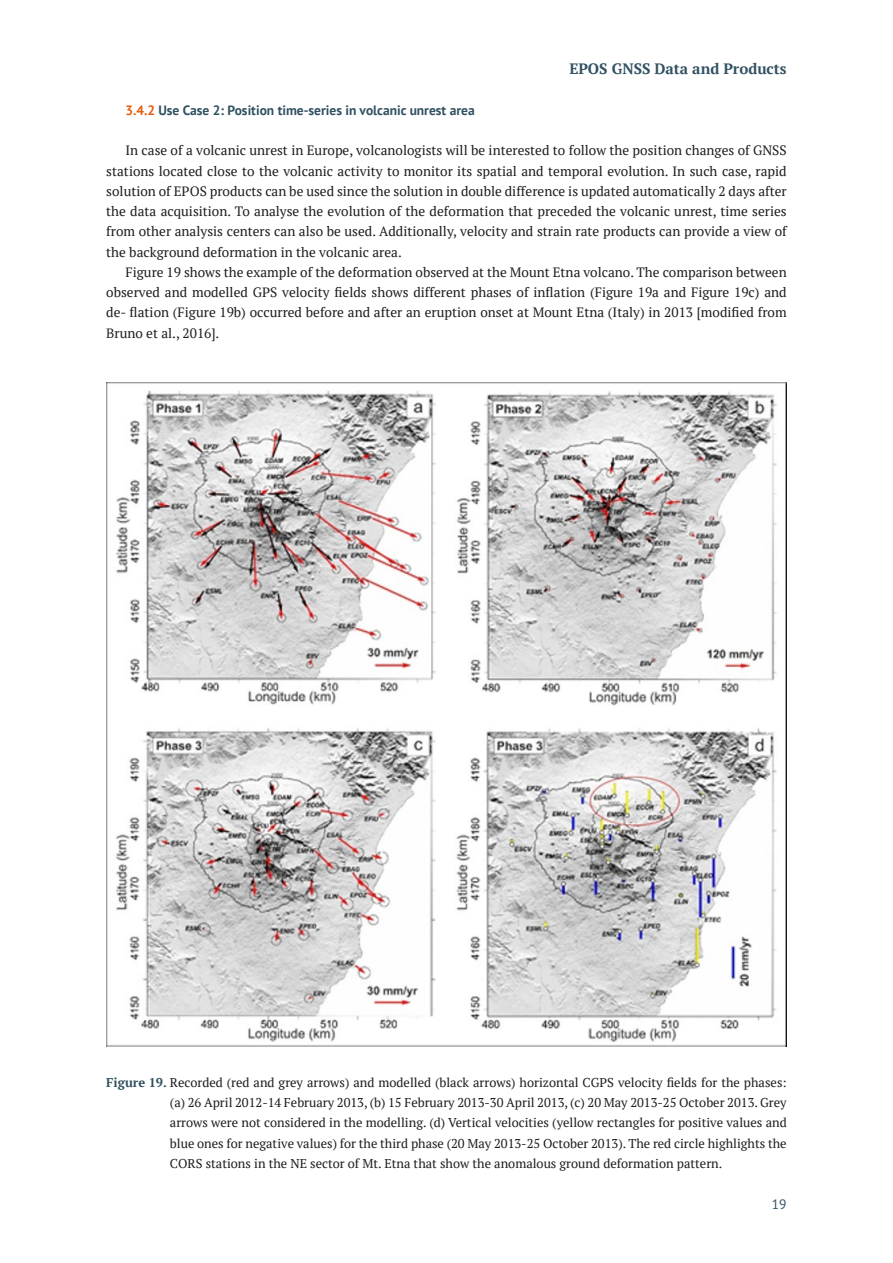
<style>
.page{position:relative;width:893px;height:1263px;background:#fff}
.page>*{position:absolute;margin:0;border:0;box-sizing:border-box;transform-origin:0 0}
.t1{font:700 15px "PT Serif";color:#315161}
.t2{font:13.5px/20.2px "PT Serif";color:#1d1d1b;text-align:justify}
.t3{font:700 13.5px "PT Sans";color:#315161}
.t4{font:13.5px "PT Sans";color:#315161}
.t5{font:12.75px/20.2px "PT Serif";color:#1d1d1b;text-align:justify}
.s1{color:#e85d0d}
.s2{font-weight:700;color:#315161}
</style>
<div class="page">
<img style="left:106px;top:383px;width:681px;height:663px">
<p class="t1" style="left:569px;top:59px;width:219px">EPOS GNSS Data and Products</p>
<p class="t3" style="left:125px;top:101px;width:351px"><span class="s1">3.4.2</span> Use Case 2: Position time-series in volcanic unrest area</p>
<p class="t2" style="left:106px;top:140px;width:682px;text-indent:19px">In case of a volcanic unrest in Europe, volcanologists will be interested to follow the position changes of GNSS stations located close to the volcanic activity to monitor its spatial and temporal evolution. In such case, rapid solution of EPOS products can be used since the solution in double difference is updated automatically 2 days after the data acquisition. To analyse the evolution of the deformation that preceded the volcanic unrest, time series from other analysis centers can also be used. Additionally, velocity and strain rate products can provide a view of the background deformation in the volcanic area.</p>
<p class="t2" style="left:106px;top:262px;width:682px;text-indent:19px">Figure 19 shows the example of the deformation observed at the Mount Etna volcano. The comparison between observed and modelled GPS velocity fields shows different phases of inflation (Figure 19a and Figure 19c) and de- flation (Figure 19b) occurred before and after an eruption onset at Mount Etna (Italy) in 2013 [modified from Bruno et al., 2016].</p>
<p class="t5" style="left:170px;top:1072px;width:618px;text-indent:-64px"><span class="s2">Figure 19.</span> Recorded (red and grey arrows) and modelled (black arrows) horizontal CGPS velocity fields for the phases: (a) 26 April 2012‑14 February 2013, (b) 15 February 2013‑30 April 2013, (c) 20 May 2013‑25 October 2013. Grey arrows were not considered in the modelling. (d) Vertical velocities (yellow rectangles for positive values and blue ones for negative values) for the third phase (20 May 2013‑25 October 2013). The red circle highlights the CORS stations in the NE sector of Mt. Etna that show the anomalous ground deformation pattern.</p>
<p class="t4" style="left:772px;top:1195px;width:16px">19</p>
</div>
